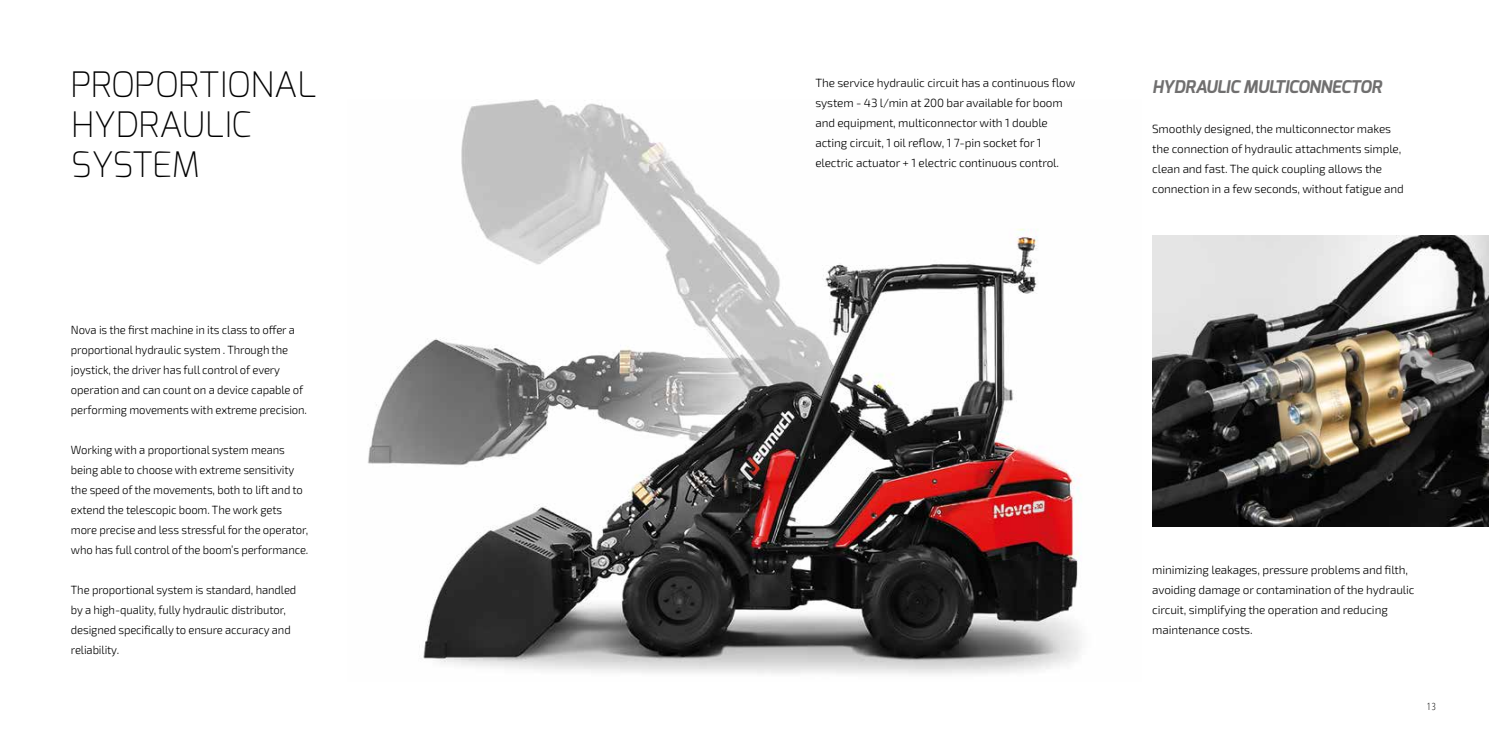
<style>
.page{position:relative;width:1489px;height:745px;background:#fff}
.page>*{position:absolute;margin:0;border:0;box-sizing:border-box;transform-origin:0 0}
.t1{font:200 35px/40px "Exo";color:#000}
.t2{font:italic 700 17.5px "Exo";letter-spacing:-.02em;color:#706f6f}
.t3{font:300 11.88px/20px "Exo 2";letter-spacing:-.01em;color:#000;scale:.95 1}
.t4{font:300 11.88px/20px "Exo 2";letter-spacing:-.01em;color:#000}
.t5{font:300 condensed 10px "Open Sans";color:#000}
</style>
<div class="page">
<img style="left:367px;top:100px;width:715px;height:574px">
<img style="left:1152px;top:236px;width:336px;height:290px">
<h1 class="t1" style="left:71px;top:64px;width:247px">PROPORTIONAL<br>HYDRAULIC<br>SYSTEM</h1>
<p class="t3" style="left:71px;top:319px;width:250px">Nova is the first machine in its class to offer a proportional hydraulic system . Through the joystick, the driver has full control of every operation and can count on a device capable of performing movements with extreme precision.</p>
<p class="t3" style="left:71px;top:439px;width:251px">Working with a proportional system means being able to choose with extreme sensitivity the speed of the movements, both to lift and to extend the telescopic boom. The work gets more precise and less stressful for the operator, who has full control of the boom’s performance.</p>
<p class="t3" style="left:71px;top:579px;width:239px">The proportional system is standard, handled by a high-quality, fully hydraulic distributor, designed specifically to ensure accuracy and reliability.</p>
<p class="t4" style="left:815px;top:73px;width:261px">The service hydraulic circuit has a continuous flow system - 43 l/min at 200 bar available for boom and equipment, multiconnector with 1 double acting circuit, 1 oil reflow, 1 7-pin socket for 1 electric actuator + 1 electric continuous control.</p>
<h2 class="t2" style="left:1152px;top:75px;width:231px">HYDRAULIC MULTICONNECTOR</h2>
<p class="t4" style="left:1152px;top:118px;width:253px">Smoothly designed, the multiconnector makes the connection of hydraulic attachments simple, clean and fast. The quick coupling allows the connection in a few seconds, without fatigue and</p>
<p class="t4" style="left:1152px;top:558px;width:264px">minimizing leakages, pressure problems and filth, avoiding damage or contamination of the hydraulic circuit, simplifying the operation and reducing maintenance costs.</p>
<p class="t5" style="left:1426px;top:698px;width:10px">13</p>
</div>
